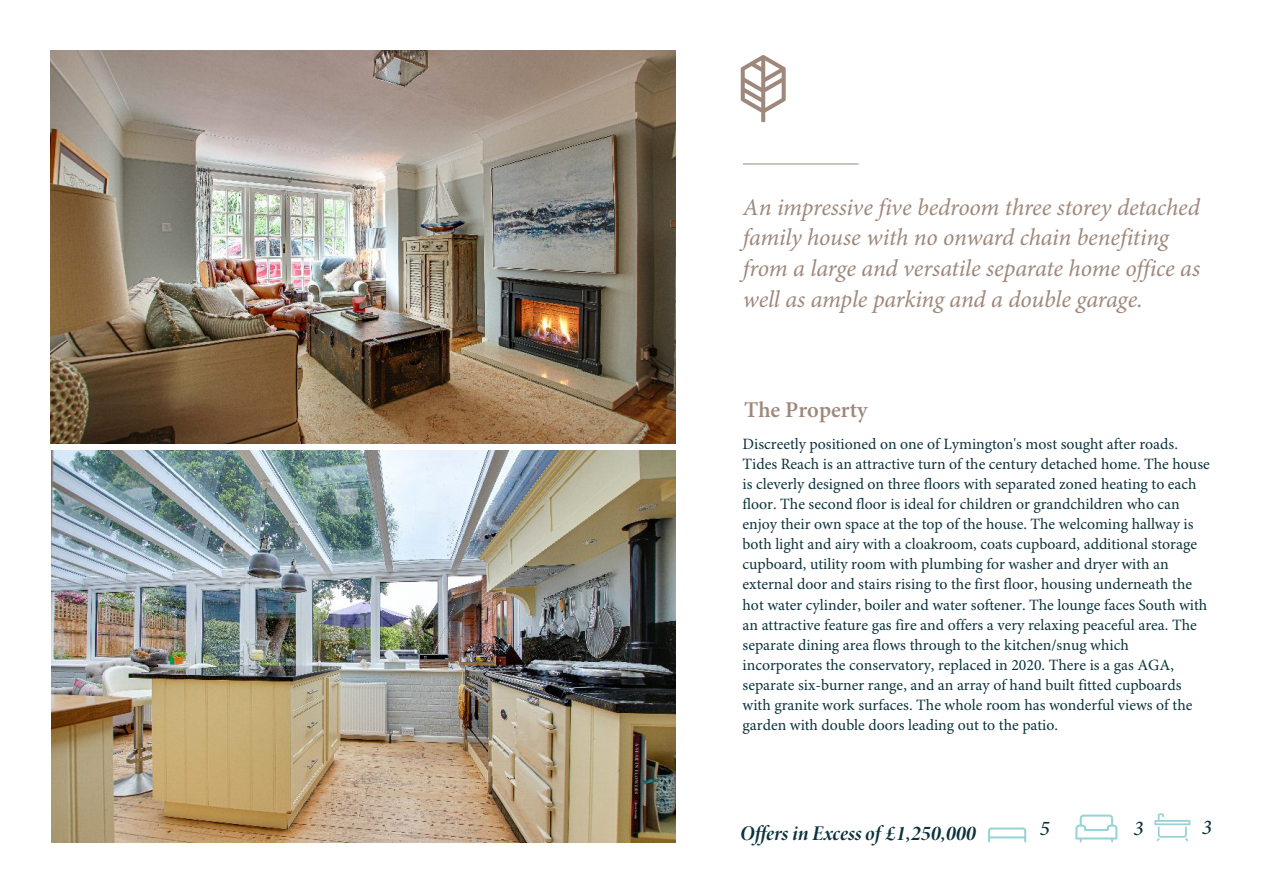
<style>
.page{position:relative;width:1263px;height:893px;background:#fff}
.page>*{position:absolute;margin:0;border:0;box-sizing:border-box;transform-origin:0 0}
.t1{font:italic 24px/30.8px "Minion Pro";letter-spacing:-.01em;color:#9e887b}
.t2{font:600 22.5px "Minion Pro";color:#9e887b}
.t3{font:21px "Minion Pro Bold It Disp";color:#0b333d}
.t4{font:italic 500 21px "Minion Pro";color:#0b333d}
.t5{font:15.75px/20.1px "Minion Pro";color:#0b333d}
</style>
<div class="page">
<hr style="left:743px;top:164px;width:116px;height:1px;background:#9e887b">
<svg style="left:741px;top:55px;width:45px;height:67px"></svg>
<svg style="left:1154px;top:813px;width:36px;height:28px"></svg>
<svg style="left:1075px;top:815px;width:42px;height:27px"></svg>
<svg style="left:988px;top:827px;width:38px;height:15px"></svg>
<hr style="left:989px;top:836px;width:36px;height:2px;background:#98d2d4">
<img style="left:51px;top:51px;width:624px;height:392px">
<img style="left:51px;top:450px;width:625px;height:393px">
<h1 class="t1" style="left:743px;top:194px;width:459px">An impressive five bedroom three storey detached family house with no onward chain benefiting from a large and versatile separate home office as well as ample parking and a double garage.</h1>
<h2 class="t2" style="left:744px;top:401px;width:125px">The Property</h2>
<p class="t5" style="left:742px;top:435px;width:469px">Discreetly positioned on one of Lymington's most sought after roads.<br>Tides Reach is an attractive turn of the century detached home. The house is cleverly designed on three floors with separated zoned heating to each floor. The second floor is ideal for children or grandchildren who can enjoy their own space at the top of the house. The welcoming hallway is both light and airy with a cloakroom, coats cupboard, additional storage cupboard, utility room with plumbing for washer and dryer with an external door and stairs rising to the first floor, housing underneath the hot water cylinder, boiler and water softener. The lounge faces South with an attractive feature gas fire and offers a very relaxing peaceful area. The separate dining area flows through to the kitchen/snug which incorporates the conservatory, replaced in 2020. There is a gas AGA, separate six-burner range, and an array of hand built fitted cupboards with granite work surfaces. The whole room has wonderful views of the garden with double doors leading out to the patio.</p>
<h3 class="t3" style="left:740px;top:825px;width:237px">Offers in Excess of £1,250,000</h3>
<h3 class="t4" style="left:1040px;top:819px;width:12px">5</h3>
<h3 class="t4" style="left:1133px;top:819px;width:12px">3</h3>
<h3 class="t4" style="left:1202px;top:819px;width:12px">3</h3>
</div>
